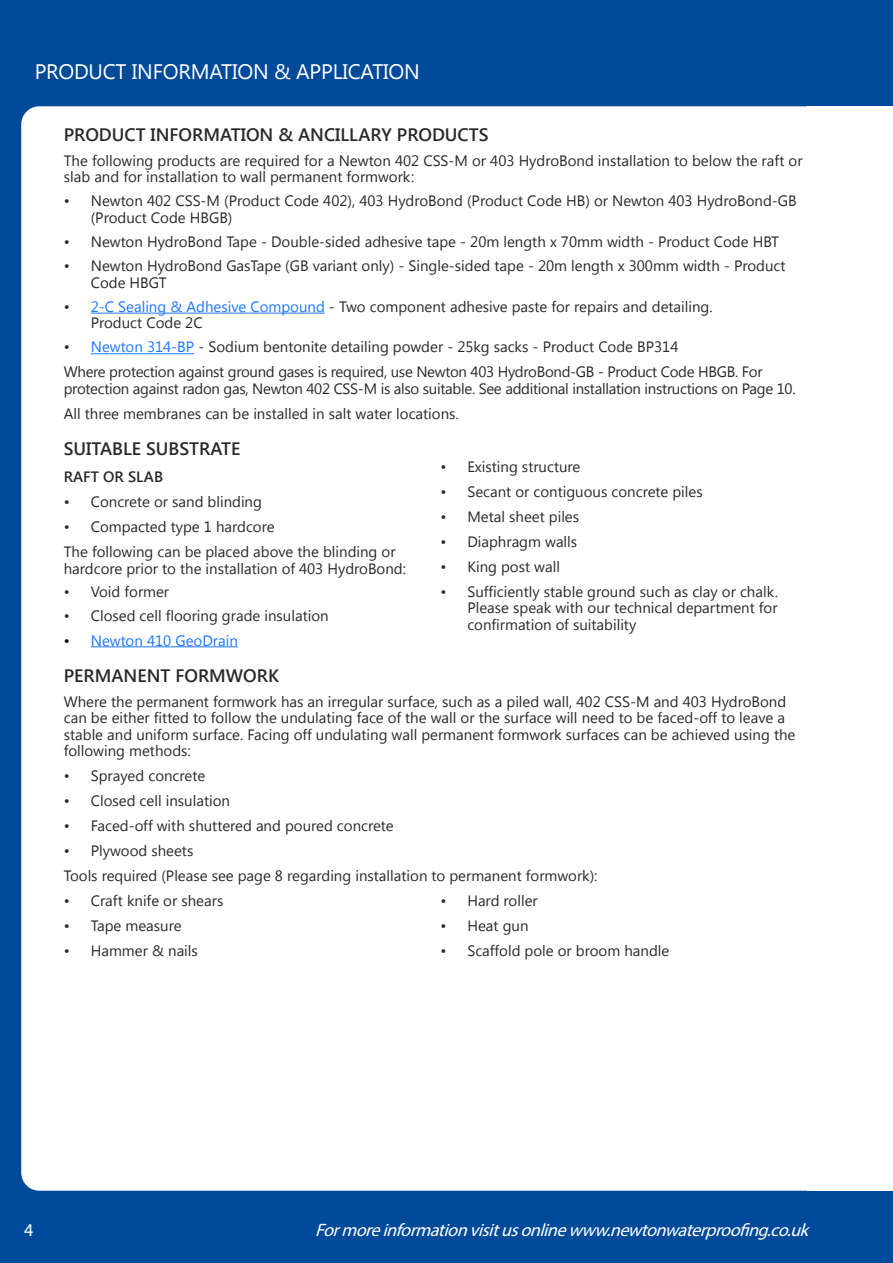
<style>
.page{position:relative;width:893px;height:1263px;background:#004a99}
.page>*{position:absolute;margin:0;border:0;box-sizing:border-box;transform-origin:0 0}
.t1{font:21px "Segoe UI";letter-spacing:-.01em;color:#fff}
.t2{font:600 18px "Segoe UI";color:#292929}
.t3{font:italic 18px "Myriad Pro";color:#fff}
.t4{font:18px "Myriad Pro";color:#fff}
.t5{font:15px/16.5px "Segoe UI";color:#292929}
.t6{font:15px/25px "Segoe UI";letter-spacing:-.02em;color:#292929}
.t7{font:15px "Segoe UI";color:#1d76ff}
.t8{font:600 15px "Segoe UI";color:#292929}
.s1{color:#1d76ff}
.s2{color:#000}
</style>
<div class="page">
<div style="left:21px;top:106px;width:872px;height:1085px;background:#fff;border-radius:18px"></div>
<div style="left:808px;top:106px;width:85px;height:1085px;background:#fff"></div>
<hr style="left:91px;top:313px;width:234px;height:1px;background:#1d76ff">
<hr style="left:91px;top:353px;width:103px;height:1px;background:#1d76ff">
<hr style="left:91px;top:646px;width:147px;height:1px;background:#1d76ff">
<h1 class="t1" style="left:35px;top:57px;width:387px">PRODUCT INFORMATION &amp; APPLICATION</h1>
<p class="t2" style="left:64px;top:122px;width:426px">PRODUCT INFORMATION &amp; ANCILLARY PRODUCTS</p>
<p class="t5" style="left:64px;top:151px;width:740px">The following products are required for a Newton 402 CSS-M or 403 HydroBond installation to below the raft or slab and for installation to wall permanent formwork:</p>
<p class="t5" style="left:91px;top:192px;width:707px;text-indent:-27px">• Newton 402 CSS-M (Product Code 402), 403 HydroBond (Product Code HB) or Newton 403 HydroBond-GB (Product Code HBGB)</p>
<p class="t5" style="left:64px;top:233px;width:717px">• Newton HydroBond Tape - Double-sided adhesive tape - 20m length x 70mm width - Product Code HBT</p>
<p class="t5" style="left:91px;top:257px;width:696px;text-indent:-27px">• Newton HydroBond GasTape (GB variant only) - Single-sided tape - 20m length x 300mm width - Product<br>Code HBGT</p>
<p class="t5" style="left:91px;top:298px;width:623px;text-indent:-27px">• <span class="s1">2-C Sealing &amp; Adhesive Compound</span> - Two component adhesive paste for repairs and detailing.<br>Product Code 2C</p>
<p class="t6" style="left:64px;top:334px;width:700px">• <span class="s1">Newton 314-BP</span> - Sodium bentonite detailing powder - 25kg sacks - Product Code BP314<br>Where protection against ground gases is required, use Newton 403 HydroBond-GB - Product Code HBGB. For</p>
<p class="t6" style="left:64px;top:375px;width:733px">protection against radon gas, Newton 402 CSS-M is also suitable. See additional installation instructions on Page 10.<br>All three membranes can be installed in salt water locations.</p>
<p class="t2" style="left:64px;top:436px;width:178px">SUITABLE SUBSTRATE</p>
<p class="t8" style="left:64px;top:466px;width:101px">RAFT OR SLAB</p>
<p class="t5" style="left:64px;top:493px;width:200px">• Concrete or sand blinding</p>
<p class="t5" style="left:64px;top:513px;width:333px;line-height:25px">• Compacted type 1 hardcore<br>The following can be placed above the blinding or</p>
<p class="t5" style="left:64px;top:559px;width:344px">hardcore prior to the installation of 403 HydroBond:</p>
<p class="t5" style="left:64px;top:583px;width:107px">• Void former</p>
<p class="t5" style="left:64px;top:606px;width:266px">• Closed cell flooring grade insulation</p>
<p class="t7" style="left:64px;top:630px;width:176px"><span class="s2">•</span> Newton 410 GeoDrain</p>
<p class="t5" style="left:440px;top:457px;width:142px">• Existing structure</p>
<p class="t5" style="left:440px;top:482px;width:264px">• Secant or contiguous concrete piles</p>
<p class="t5" style="left:440px;top:507px;width:140px">• Metal sheet piles</p>
<p class="t5" style="left:440px;top:532px;width:138px">• Diaphragm walls</p>
<p class="t5" style="left:440px;top:557px;width:121px">• King post wall</p>
<p class="t5" style="left:467px;top:582px;width:312px;text-align:justify;text-indent:-27px">• Sufficiently stable ground such as clay or chalk.<br>Please speak with our technical department for confirmation of suitability</p>
<p class="t2" style="left:64px;top:662px;width:217px">PERMANENT FORMWORK</p>
<p class="t5" style="left:64px;top:692px;width:733px">Where the permanent formwork has an irregular surface, such as a piled wall, 402 CSS-M and 403 HydroBond can be either fitted to follow the undulating face of the wall or the surface will need to be faced-off to leave a stable and uniform surface. Facing off undulating wall permanent formwork surfaces can be achieved using the following methods:</p>
<p class="t5" style="left:64px;top:767px;width:143px">• Sprayed concrete</p>
<p class="t5" style="left:64px;top:792px;width:168px">• Closed cell insulation</p>
<p class="t5" style="left:64px;top:817px;width:331px">• Faced-off with shuttered and poured concrete</p>
<p class="t5" style="left:64px;top:837px;width:535px;line-height:25px">• Plywood sheets<br>Tools required (Please see page 8 regarding installation to permanent formwork):</p>
<p class="t5" style="left:64px;top:892px;width:161px">• Craft knife or shears</p>
<p class="t5" style="left:64px;top:917px;width:119px">• Tape measure</p>
<p class="t5" style="left:64px;top:942px;width:136px">• Hammer &amp; nails</p>
<p class="t5" style="left:440px;top:892px;width:99px">• Hard roller</p>
<p class="t5" style="left:440px;top:917px;width:90px">• Heat gun</p>
<p class="t5" style="left:440px;top:942px;width:230px">• Scaffold pole or broom handle</p>
<p class="t4" style="left:24px;top:1219px;width:11px">4</p>
<p class="t3" style="left:315px;top:1219px;width:500px">Formoreinformationvisitusonlinewww.newtonwaterproofing.co.uk</p>
</div>
